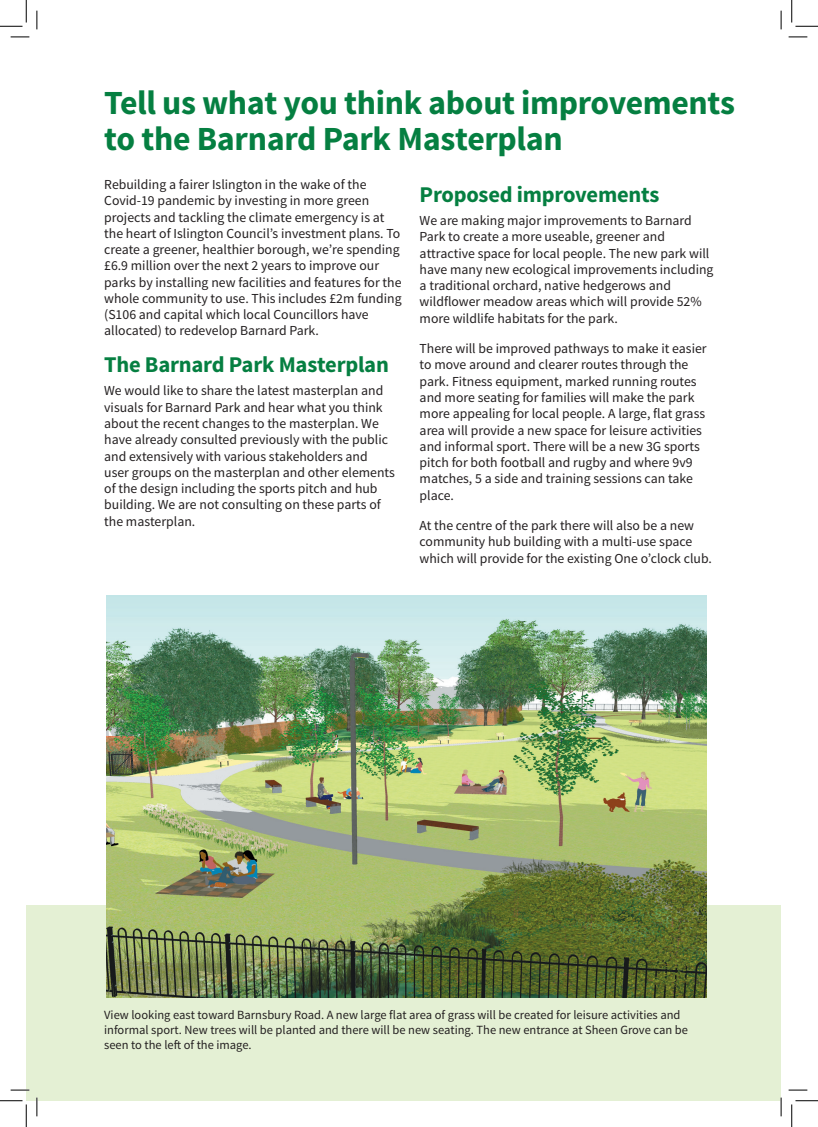
<style>
.page{position:relative;width:818px;height:1127px;background:#fff}
.page>*{position:absolute;margin:0;border:0;box-sizing:border-box;transform-origin:0 0}
.t1{font:700 33.75px/36.2px "Source Sans Pro";letter-spacing:-.01em;color:#057f41}
.t2{font:700 22.5px "Source Sans Pro";letter-spacing:-.01em;color:#057f41}
.t3{font:13.75px/16.2px "Source Sans Pro";color:#231f20}
.t4{font:12.5px/15px "Source Sans Pro";color:#231f20}
</style>
<div class="page">
<div style="left:26px;top:905px;width:755px;height:195px;background:#e4f0d4"></div>
<svg style="left:11px;top:36px;width:18px;height:2px"></svg>
<svg style="left:788px;top:36px;width:19px;height:2px"></svg>
<svg style="left:11px;top:1089px;width:18px;height:1px"></svg>
<svg style="left:788px;top:1089px;width:19px;height:1px"></svg>
<svg style="left:36px;top:11px;width:2px;height:18px"></svg>
<svg style="left:36px;top:1097px;width:2px;height:18px"></svg>
<svg style="left:780px;top:11px;width:2px;height:18px"></svg>
<svg style="left:780px;top:1097px;width:2px;height:18px"></svg>
<svg style="left:0;top:0;width:27px;height:27px"></svg>
<svg style="left:0;top:1100px;width:27px;height:26px"></svg>
<svg style="left:791px;top:0;width:27px;height:27px"></svg>
<svg style="left:791px;top:1100px;width:27px;height:26px"></svg>
<img style="left:106px;top:595px;width:601px;height:403px">
<h2 class="t1" style="left:104px;top:85px;width:632px">Tell us what you think about improvements to the Barnard Park Masterplan</h2>
<p class="t3" style="left:104px;top:176px;width:299px">Rebuilding a fairer Islington in the wake of the Covid-19 pandemic by investing in more green projects and tackling the climate emergency is at the heart of Islington Council’s investment plans. To create a greener, healthier borough, we’re spending £6.9 million over the next 2 years to improve our parks by installing new facilities and features for the whole community to use. This includes £2m funding (S106 and capital which local Councillors have allocated) to redevelop Barnard Park.</p>
<h3 class="t2" style="left:104px;top:350px;width:286px">The Barnard Park Masterplan</h3>
<p class="t3" style="left:104px;top:383px;width:292px">We would like to share the latest masterplan and visuals for Barnard Park and hear what you think about the recent changes to the masterplan. We have already consulted previously with the public and extensively with various stakeholders and user groups on the masterplan and other elements of the design including the sports pitch and hub building. We are not consulting on these parts of the masterplan.</p>
<h3 class="t2" style="left:420px;top:180px;width:241px">Proposed improvements</h3>
<p class="t3" style="left:420px;top:213px;width:295px">We are making major improvements to Barnard Park to create a more useable, greener and attractive space for local people. The new park will have many new ecological improvements including a traditional orchard, native hedgerows and wildflower meadow areas which will provide 52% more wildlife habitats for the park.</p>
<p class="t3" style="left:420px;top:340px;width:289px">There will be improved pathways to make it easier to move around and clearer routes through the park. Fitness equipment, marked running routes and more seating for families will make the park more appealing for local people. A large, flat grass area will provide a new space for leisure activities and informal sport. There will be a new 3G sports pitch for both football and rugby and where 9v9 matches, 5 a side and training sessions can take place.</p>
<p class="t3" style="left:420px;top:517px;width:294px">At the centre of the park there will also be a new community hub building with a multi-use space which will provide for the existing One o’clock club.</p>
<p class="t4" style="left:104px;top:1007px;width:585px">View looking east toward Barnsbury Road. A new large flat area of grass will be created for leisure activities and informal sport. New trees will be planted and there will be new seating. The new entrance at Sheen Grove can be seen to the left of the image.</p>
</div>
